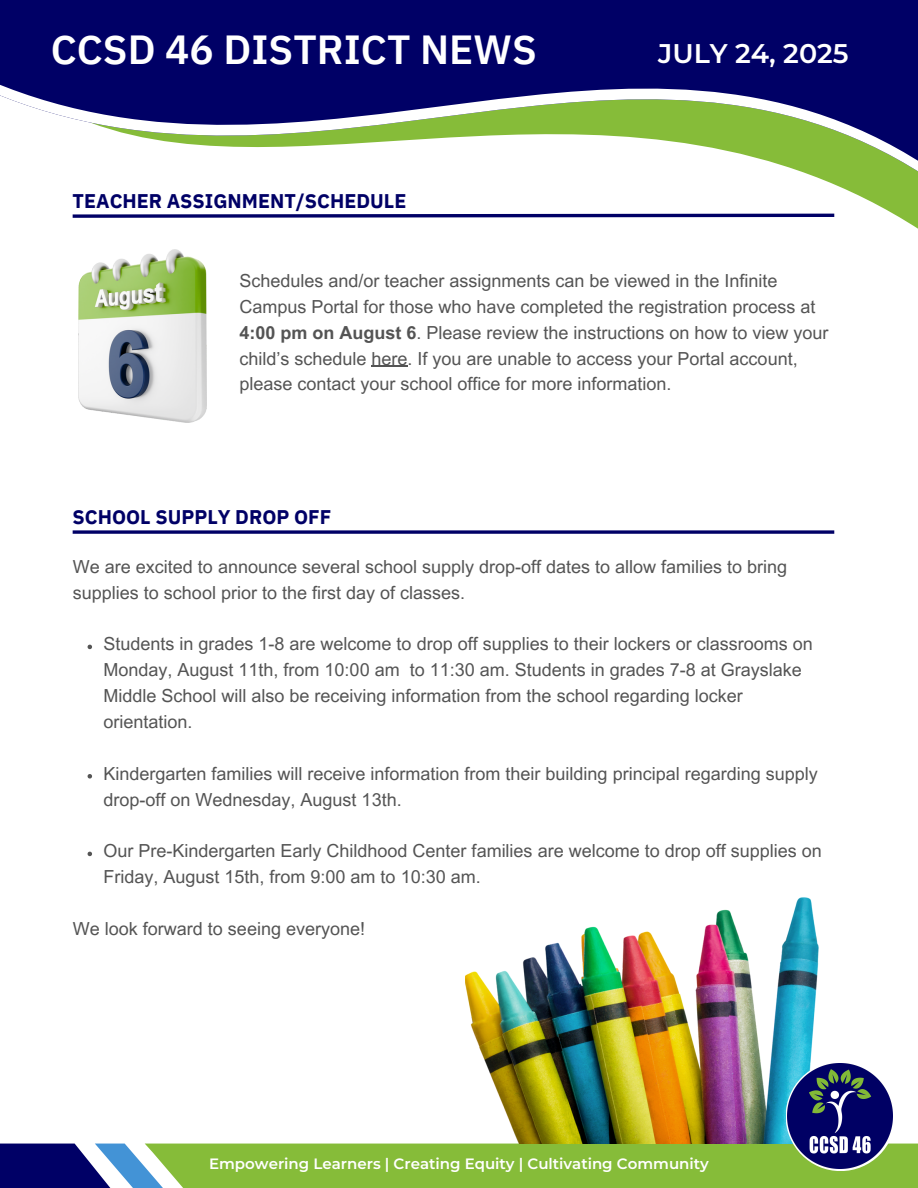
<style>
.page{position:relative;width:918px;height:1188px;background:#fff}
.page>*{position:absolute;margin:0;border:0;box-sizing:border-box;transform-origin:0 0}
.t1{font:600 40.5px "IBM Plex Sans Thai";color:#fff}
.t2{font:600 27px "Montserrat";color:#fff}
.t3{font:700 19.8px "IBM Plex Sans Thai";color:#006}
.t4{font:18px/25.8px "Arial MT Pro";color:#545454}
.t5{font:600 15px "Montserrat";color:#fff}
.s1{font-weight:700}
</style>
<div class="page">
<svg style="left:0;top:78px;width:918px;height:151px"></svg>
<div style="left:0;top:0;width:918px;height:78px;background:#006"></div>
<svg style="left:0;top:1144px;width:918px;height:44px;background:#7ba94d"></svg>
<svg style="left:69px;top:212px;width:769px;height:8px"></svg>
<img style="left:78px;top:249px;width:128px;height:174px">
<svg style="left:73px;top:530px;width:761px;height:4px;background:#27277d"></svg>
<img style="left:465px;top:898px;width:353px;height:245px">
<img style="left:788px;top:1064px;width:105px;height:105px">
<hr style="left:371px;top:366px;width:36px;height:1px;background:#545454">
<svg style="left:88px;top:645px;width:4px;height:4px"></svg>
<svg style="left:88px;top:774px;width:4px;height:5px"></svg>
<svg style="left:88px;top:852px;width:4px;height:4px"></svg>
<h1 class="t1" style="left:51px;top:27px;width:488px">CCSD 46 DISTRICT NEWS</h1>
<h2 class="t2" style="left:658px;top:37px;width:192px">JULY 24, 2025</h2>
<p class="t3" style="left:73px;top:189px;width:335px">TEACHER ASSIGNMENT/SCHEDULE</p>
<p class="t4" style="left:239px;top:270px;width:591px">Schedules and/or teacher assignments can be viewed in the Infinite Campus Portal for those who have completed the registration process at <span class="s1">4:00 pm on August 6</span>. Please review the instructions on how to view your child’s schedule here. If you are unable to access your Portal account, please contact your school office for more information.</p>
<p class="t3" style="left:73px;top:505px;width:260px">SCHOOL SUPPLY DROP OFF</p>
<p class="t4" style="left:73px;top:556px;width:716px">We are excited to announce several school supply drop-off dates to allow families to bring supplies to school prior to the first day of classes.</p>
<p class="t4" style="left:104px;top:633px;width:711px">Students in grades 1-8 are welcome to drop off supplies to their lockers or classrooms on Monday, August 11th, from 10:00 am to 11:30 am. Students in grades 7-8 at Grayslake Middle School will also be receiving information from the school regarding locker orientation.</p>
<p class="t4" style="left:104px;top:763px;width:716px">Kindergarten families will receive information from their building principal regarding supply drop-off on Wednesday, August 13th.</p>
<p class="t4" style="left:104px;top:840px;width:720px">Our Pre-Kindergarten Early Childhood Center families are welcome to drop off supplies on<br>Friday, August 15th, from 9:00 am to 10:30 am.</p>
<p class="t4" style="left:73px;top:918px;width:294px">We look forward to seeing everyone!</p>
<p class="t5" style="left:209px;top:1155px;width:501px">Empowering Learners | Creating Equity | Cultivating Community</p>
</div>
